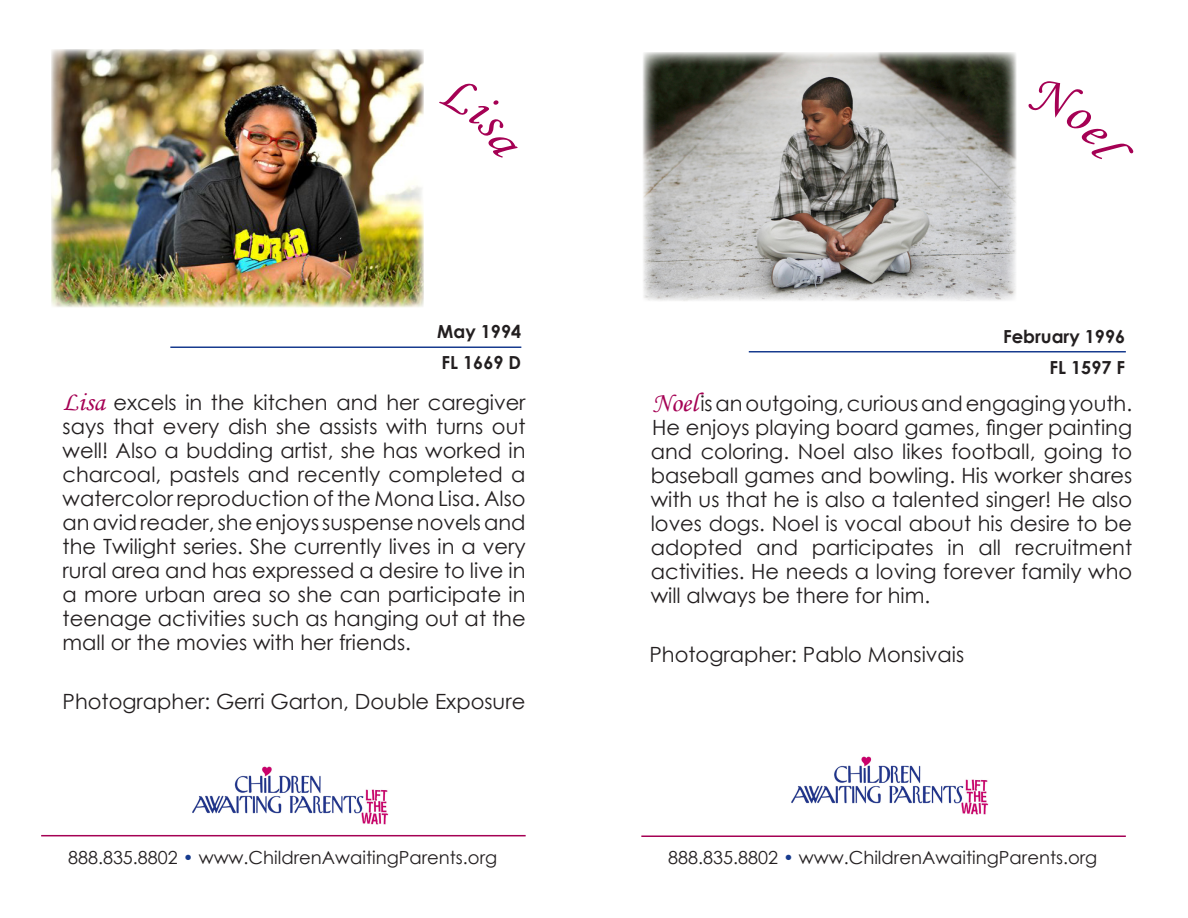
<style>
.page{position:relative;width:1188px;height:918px;background:#fff}
.page>*{position:absolute;margin:0;border:0;box-sizing:border-box;transform-origin:0 0}
.t1{font:21px/24px "Century Gothic";color:#231f20;text-align:justify}
.t2{font:18px "Century Gothic";color:#231f20}
.t3{font:700 18px/31px "Century Gothic";color:#231f20}
.s1{font-family:"Monotype Corsiva";font-size:27px;color:#a50154}
.s2{color:#173b8e}
</style>
<div class="page">
<hr style="left:170px;top:346px;width:351px;height:2px;background:#173b8e">
<img style="left:192px;top:766px;width:197px;height:59px">
<hr style="left:41px;top:835px;width:485px;height:1px;background:#a50154">
<img style="left:51px;top:50px;width:373px;height:257px">
<hr style="left:749px;top:351px;width:377px;height:1px;background:#173b8e">
<hr style="left:641px;top:836px;width:485px;height:1px;background:#a50154">
<img style="left:643px;top:52px;width:373px;height:249px">
<img style="left:791px;top:756px;width:198px;height:59px">
<p class="t3" style="left:437px;top:315px;width:85px">May 1994<br>FL 1669 D</p>
<p class="t1" style="left:63px;top:390px;width:465px"><span class="s1">Lisa</span> excels in the kitchen and her caregiver says that every dish she assists with turns out well! Also a budding artist, she has worked in charcoal, pastels and recently completed a watercolor reproduction of the Mona Lisa. Also an avid reader, she enjoys suspense novels and the Twilight series. She currently lives in a very rural area and has expressed a desire to live in a more urban area so she can participate in teenage activities such as hanging out at the mall or the movies with her friends.</p>
<p class="t1" style="left:63px;top:689px;width:464px">Photographer: Gerri Garton, Double Exposure</p>
<p class="t2" style="left:68px;top:845px;width:431px">888.835.8802 <span class="s2">•</span> www.ChildrenAwaitingParents.org</p>
<p class="t3" style="left:1003px;top:320px;width:124px;text-align:right">February 1996<br>FL 1597 F</p>
<p class="t1" style="left:651px;top:391px;width:483px"><span class="s1">Noel</span> is an outgoing, curious and engaging youth.<br>He enjoys playing board games, finger painting and coloring. Noel also likes football, going to baseball games and bowling. His worker shares with us that he is also a talented singer! He also loves dogs. Noel is vocal about his desire to be adopted and participates in all recruitment activities. He needs a loving forever family who will always be there for him.</p>
<p class="t1" style="left:650px;top:642px;width:316px">Photographer: Pablo Monsivais</p>
<p class="t2" style="left:668px;top:845px;width:431px">888.835.8802 <span class="s2">•</span> www.ChildrenAwaitingParents.org</p>
</div>
